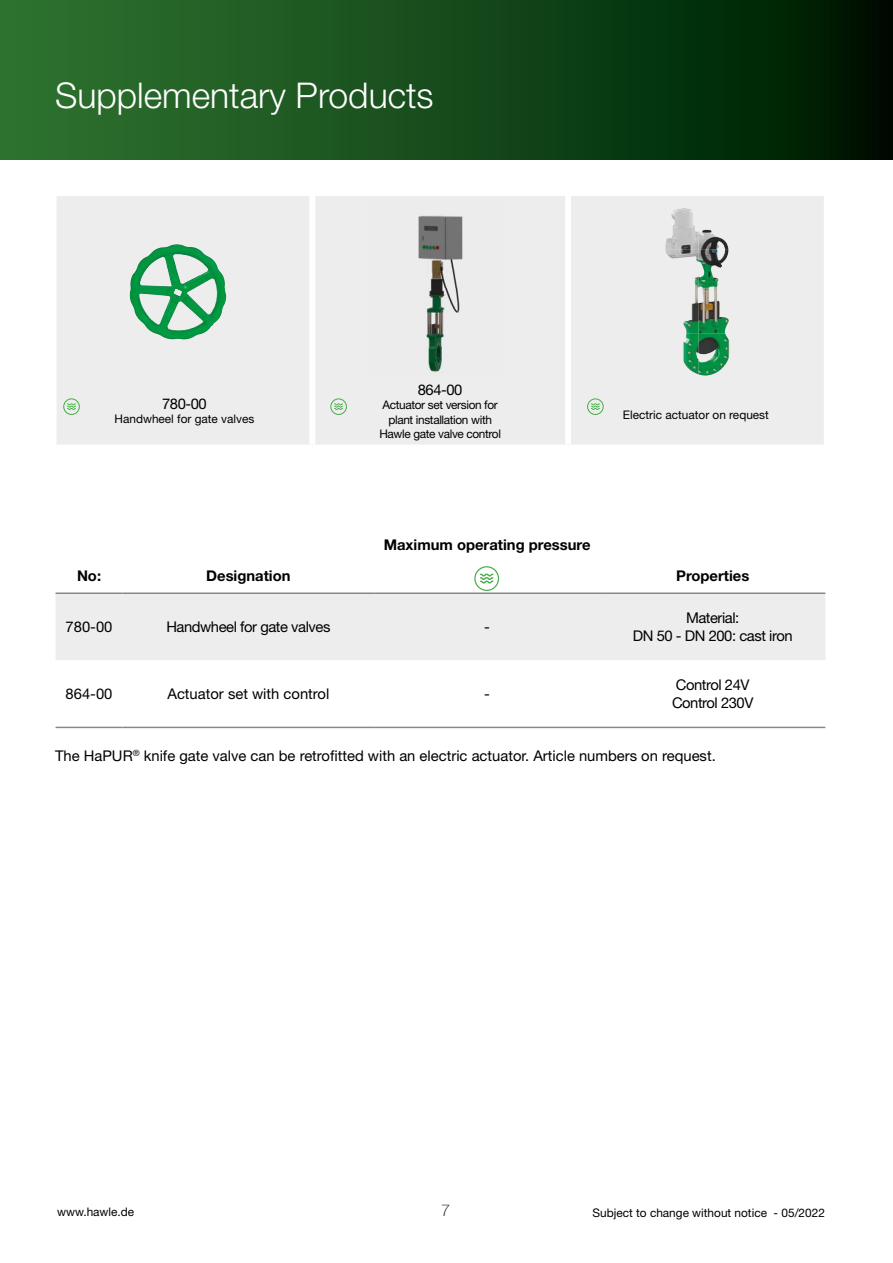
<style>
.page{position:relative;width:893px;height:1263px;background:#fff}
.page>*{position:absolute;margin:0;border:0;box-sizing:border-box;transform-origin:0 0}
.t1{font:300 35.55px "Helvetica Neue LT Pro";color:#fff}
.t2{font:100 16.2px "Helvetica Neue LT Pro";color:#000}
.t3{font:14.85px "Helvetica Neue LT Pro";color:#000}
.t4{font:14.85px/17.7px "Helvetica Neue LT Pro";letter-spacing:-.03em;color:#000;text-align:center}
.t5{font:700 14.85px "Helvetica Neue LT Pro";color:#000}
.t6{font:11.85px "Helvetica Neue LT Pro";color:#000}
.t7{font:11.85px/14.2px "Helvetica Neue LT Pro";letter-spacing:-.03em;color:#000;text-align:center}
</style>
<div class="page">
<div style="left:57px;top:196px;width:767px;height:249px;background:#ededed"></div>
<div style="left:309px;top:196px;width:6px;height:249px;background:#fff"></div>
<div style="left:565px;top:196px;width:6px;height:249px;background:#fff"></div>
<div style="left:0;top:0;width:893px;height:159px;background:linear-gradient(to right,#307832,#001901)"></div>
<div style="left:56px;top:594px;width:769px;height:66px;background:#ededed"></div>
<svg style="left:56px;top:726px;width:769px;height:1px"></svg>
<hr style="left:56px;top:727px;width:67px;height:1px;background:#878787">
<hr style="left:123px;top:727px;width:251px;height:1px;background:#878787">
<hr style="left:374px;top:727px;width:226px;height:1px;background:#878787">
<hr style="left:600px;top:727px;width:225px;height:1px;background:#878787">
<hr style="left:56px;top:592px;width:67px;height:2px;background:#878787">
<hr style="left:123px;top:592px;width:251px;height:2px;background:#878787">
<hr style="left:600px;top:592px;width:225px;height:2px;background:#878787">
<hr style="left:374px;top:592px;width:226px;height:2px;background:#878787">
<div style="left:474px;top:566px;width:25px;height:25px;border:1px solid #46ad48;border-radius:50%"></div>
<svg style="left:480px;top:574px;width:13px;height:9px"></svg>
<img style="left:130px;top:244px;width:46px;height:58px">
<div style="left:63px;top:398px;width:17px;height:17px;border:1px solid #46ad48;border-radius:50%"></div>
<svg style="left:67px;top:403px;width:9px;height:7px"></svg>
<div style="left:587px;top:398px;width:17px;height:17px;border:1px solid #46ad48;border-radius:50%"></div>
<svg style="left:591px;top:403px;width:9px;height:7px"></svg>
<div style="left:330px;top:398px;width:17px;height:17px;border:1px solid #46ad48;border-radius:50%"></div>
<svg style="left:334px;top:403px;width:9px;height:7px"></svg>
<img style="left:665px;top:208px;width:34px;height:84px">
<img style="left:699px;top:230px;width:29px;height:62px">
<img style="left:683px;top:292px;width:46px;height:42px">
<img style="left:681px;top:334px;width:18px;height:40px">
<img style="left:699px;top:334px;width:32px;height:42px">
<img style="left:369px;top:202px;width:137px;height:173px">
<h1 class="t1" style="left:55px;top:73px;width:380px">Supplementary Products</h1>
<p class="t3" style="left:162px;top:394px;width:46px">780-00</p>
<p class="t6" style="left:115px;top:411px;width:141px">Handwheel for gate valves</p>
<p class="t5" style="left:77px;top:566px;width:26px">No:</p>
<p class="t5" style="left:206px;top:566px;width:86px">Designation</p>
<p class="t3" style="left:418px;top:381px;width:46px">864-00</p>
<p class="t7" style="left:379px;top:398px;width:123px">Actuator set version for plant installation with<br>Hawle gate valve control</p>
<p class="t6" style="left:623px;top:408px;width:147px">Electric actuator on request</p>
<p class="t5" style="left:384px;top:536px;width:208px">Maximum operating pressure</p>
<p class="t5" style="left:676px;top:566px;width:75px">Properties</p>
<p class="t3" style="left:66px;top:618px;width:48px">780-00</p>
<p class="t4" style="left:166px;top:618px;width:166px">Handwheel for gate valves</p>
<p class="t3" style="left:484px;top:618px;width:7px">-</p>
<p class="t3" style="left:66px;top:685px;width:48px">864-00</p>
<p class="t3" style="left:167px;top:685px;width:163px">Actuator set with control</p>
<p class="t3" style="left:484px;top:685px;width:7px">-</p>
<p class="t4" style="left:633px;top:609px;width:161px">Material:<br>DN 50 - DN 200: cast iron</p>
<p class="t4" style="left:672px;top:676px;width:83px;text-align:left">Control 24V<br>Control 230V</p>
<p class="t3" style="left:55px;top:746px;width:662px">The HaPUR<sup>®</sup> knife gate valve can be retrofitted with an electric actuator. Article numbers on request.</p>
<p class="t6" style="left:57px;top:1204px;width:79px">www.hawle.de</p>
<p class="t2" style="left:441px;top:1201px;width:11px">7</p>
<p class="t6" style="left:593px;top:1205px;width:234px">Subject to change without notice - 05/2022</p>
</div>
